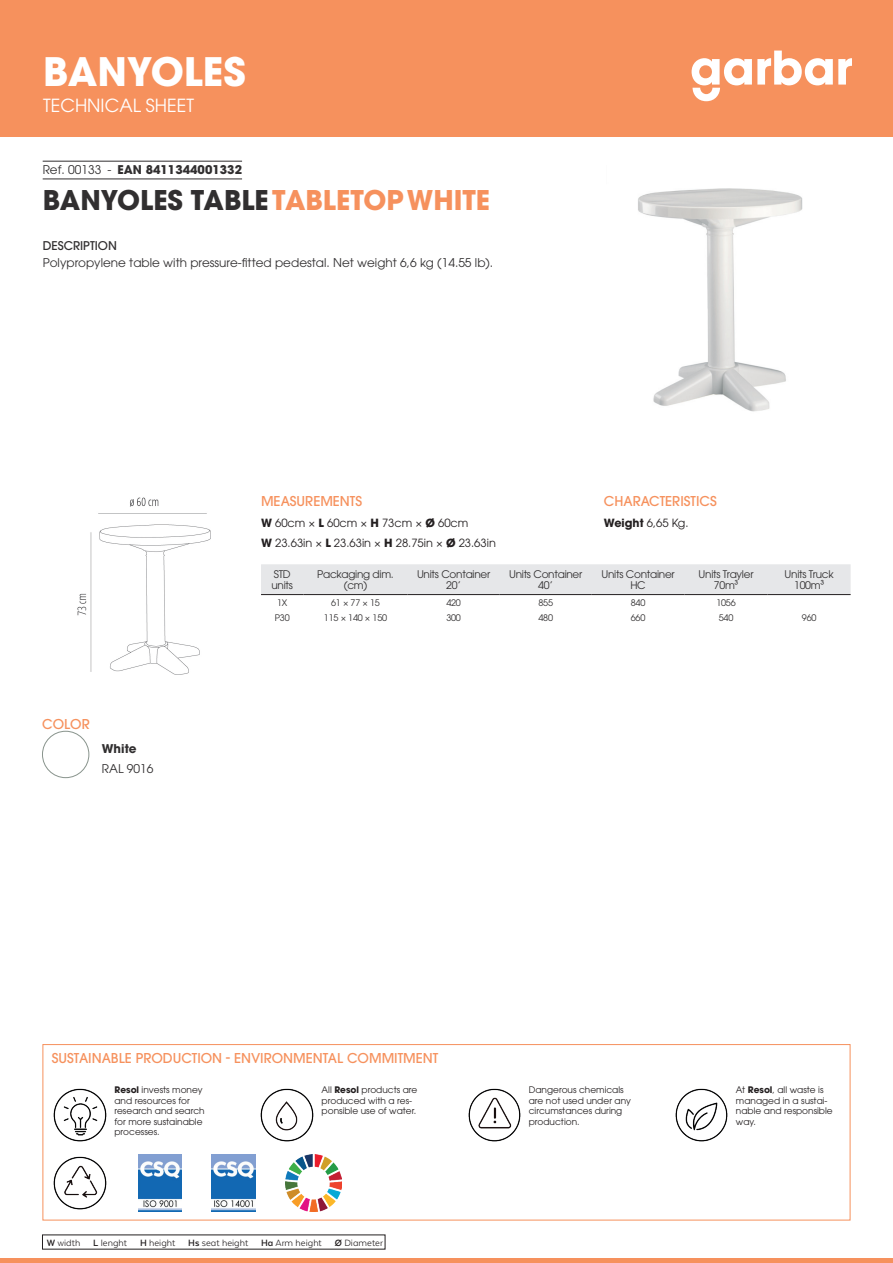
<style>
.page{position:relative;width:893px;height:1263px;background:#fff}
.page>*{position:absolute;margin:0;border:0;box-sizing:border-box;transform-origin:0 0}
.t1{font:700 39px "ITC Avant Garde Pro";color:#fff}
.t2{font:700 27px "ITC Avant Garde Pro";color:#312f30}
.t3{font:18px "ITC Avant Garde Pro";color:#fff}
.t4{font:500 13.5px "ITC Avant Garde Pro";color:#f6915d}
.t5{font:12px "ITC Avant Garde Pro";color:#312f30}
.t6{font:700 12px "ITC Avant Garde Pro";color:#312f30}
.t7{font:500 12px "ITC Avant Garde Pro";color:#312f30}
.t8{font:11.25px/20.4px "ITC Avant Garde Pro";color:#231f20}
.t9{font:10.5px/10.5px "ITC Avant Garde Pro";letter-spacing:-.025em;color:#312f30;text-align:center}
.t10{font:10.5px "Texta Alt";color:#231f20}
.t11{font:9px/10.5px "ITC Avant Garde Pro";color:#231f20}
.t12{font:9px "ITC Avant Garde Pro";letter-spacing:-.02em;color:#312f30}
.s1{font-weight:400}
.s2{color:#f6915d}
.s3{font-weight:700}
</style>
<div class="page">
<div style="left:0;top:0;width:893px;height:137px;background:#f6915d"></div>
<svg style="left:692px;top:51px;width:160px;height:50px"></svg>
<hr style="left:0;top:1259px;width:893px;height:4px;background:#f6915d">
<hr style="left:43px;top:161px;width:199px;height:1px;background:#312f30">
<hr style="left:43px;top:179px;width:199px;height:1px;background:#312f30">
<img style="left:638px;top:188px;width:165px;height:224px">
<img style="left:42px;top:731px;width:47px;height:47px;border-radius:23px">
<div style="left:42px;top:731px;width:47px;height:47px;border:1px solid #89948d;border-radius:50%"></div>
<img style="left:77px;top:497px;width:134px;height:178px">
<div style="left:261px;top:564px;width:590px;height:30px;background:#e6e7e9"></div>
<hr style="left:261px;top:594px;width:42px;height:1px;background:#231f20">
<hr style="left:303px;top:594px;width:105px;height:1px;background:#231f20">
<hr style="left:408px;top:594px;width:92px;height:1px;background:#231f20">
<hr style="left:500px;top:594px;width:92px;height:1px;background:#231f20">
<hr style="left:592px;top:594px;width:92px;height:1px;background:#231f20">
<hr style="left:684px;top:594px;width:84px;height:1px;background:#231f20">
<hr style="left:768px;top:594px;width:83px;height:1px;background:#231f20">
<img style="left:53px;top:1088px;width:54px;height:54px">
<img style="left:260px;top:1088px;width:54px;height:54px">
<img style="left:468px;top:1088px;width:53px;height:54px">
<img style="left:675px;top:1088px;width:53px;height:54px">
<img style="left:53px;top:1156px;width:54px;height:54px">
<img style="left:138px;top:1155px;width:44px;height:56px">
<img style="left:212px;top:1155px;width:43px;height:56px">
<img style="left:285px;top:1155px;width:57px;height:56px">
<div style="left:43px;top:1044px;width:807px;height:176px;border:1px solid #f6915d"></div>
<h1 class="t1" style="left:43px;top:46px;width:204px">BANYOLES</h1>
<h3 class="t3" style="left:43px;top:94px;width:153px">TECHNICAL SHEET</h3>
<h3 class="t6" style="left:43px;top:162px;width:201px"><span class="s1">Ref. 00133 -</span> EAN 8411344001332</h3>
<h2 class="t2" style="left:43px;top:182px;width:449px">BANYOLES TABLE<span class="s2">TABLETOPWHITE</span></h2>
<h3 class="t7" style="left:43px;top:238px;width:76px">DESCRIPTION</h3>
<h3 class="t5" style="left:43px;top:255px;width:452px">Polypropylene table with pressure-fitted pedestal. Net weight 6,6 kg (14.55 lb).</h3>
<h3 class="t4" style="left:42px;top:715px;width:49px">COLOR</h3>
<h3 class="t6" style="left:102px;top:740px;width:36px">White</h3>
<h3 class="t5" style="left:102px;top:761px;width:53px">RAL 9016</h3>
<h3 class="t4" style="left:261px;top:493px;width:103px">MEASUREMENTS</h3>
<p class="t8" style="left:261px;top:512px;width:236px"><span class="s3">W</span> 60cm × <span class="s3">L</span> 60cm × <span class="s3">H</span> 73cm × <span class="s3">Ø</span> 60cm<br><span class="s3">W</span> 23.63in × <span class="s3">L</span> 23.63in × <span class="s3">H</span> 28.75in × <span class="s3">Ø</span> 23.63in</p>
<p class="t9" style="left:271px;top:569px;width:23px;text-align:left">STD units</p>
<p class="t9" style="left:317px;top:569px;width:78px">Packaging dim. (cm)</p>
<p class="t9" style="left:417px;top:569px;width:75px">Units Container<br>20’</p>
<p class="t9" style="left:509px;top:569px;width:75px">Units Container<br>40’</p>
<p class="t9" style="left:601px;top:569px;width:75px">Units Container<br>HC</p>
<p class="t9" style="left:699px;top:569px;width:56px">Units Trayler<br>70m³</p>
<p class="t9" style="left:785px;top:569px;width:51px">Units Truck<br>100m³</p>
<p class="t12" style="left:277px;top:597px;width:12px">1X</p>
<p class="t12" style="left:331px;top:597px;width:50px">61 × 77 × 15</p>
<p class="t12" style="left:446px;top:597px;width:16px">420</p>
<p class="t12" style="left:538px;top:597px;width:16px">855</p>
<p class="t12" style="left:631px;top:597px;width:16px">840</p>
<p class="t12" style="left:716px;top:597px;width:21px">1056</p>
<p class="t12" style="left:275px;top:612px;width:16px">P30</p>
<p class="t12" style="left:324px;top:612px;width:65px">115 × 140 × 150</p>
<p class="t12" style="left:446px;top:612px;width:16px">300</p>
<p class="t12" style="left:538px;top:612px;width:16px">480</p>
<p class="t12" style="left:631px;top:612px;width:16px">660</p>
<p class="t12" style="left:719px;top:612px;width:16px">540</p>
<p class="t12" style="left:802px;top:612px;width:16px">960</p>
<h3 class="t4" style="left:604px;top:493px;width:114px">CHARACTERISTICS</h3>
<p class="t8" style="left:604px;top:512px;width:86px"><span class="s3">Weight</span> 6,65 Kg.</p>
<h3 class="t4" style="left:52px;top:1050px;width:388px">SUSTAINABLE PRODUCTION - ENVIRONMENTAL COMMITMENT</h3>
<p class="t11" style="left:114px;top:1085px;width:92px"><span class="s3">Resol</span> invests money and resources for research and search for more sustainable processes.</p>
<p class="t11" style="left:322px;top:1085px;width:97px">All <span class="s3">Resol</span> products are produced with a res&shy;ponsible use of water.</p>
<p class="t11" style="left:529px;top:1085px;width:104px">Dangerous chemicals are not used under any circumstances during production.</p>
<p class="t11" style="left:736px;top:1085px;width:98px">At <span class="s3">Resol</span>, all waste is managed in a sustai&shy;nable and responsible way.</p>
<p class="t10" style="left:47px;top:1237px;width:338px"><span class="s3">W</span> width <span class="s3">L</span> lenght <span class="s3">H</span> height <span class="s3">Hs</span> seat height <span class="s3">Ha</span> Arm height <span class="s3">Ø</span> Diameter</p>
</div>
